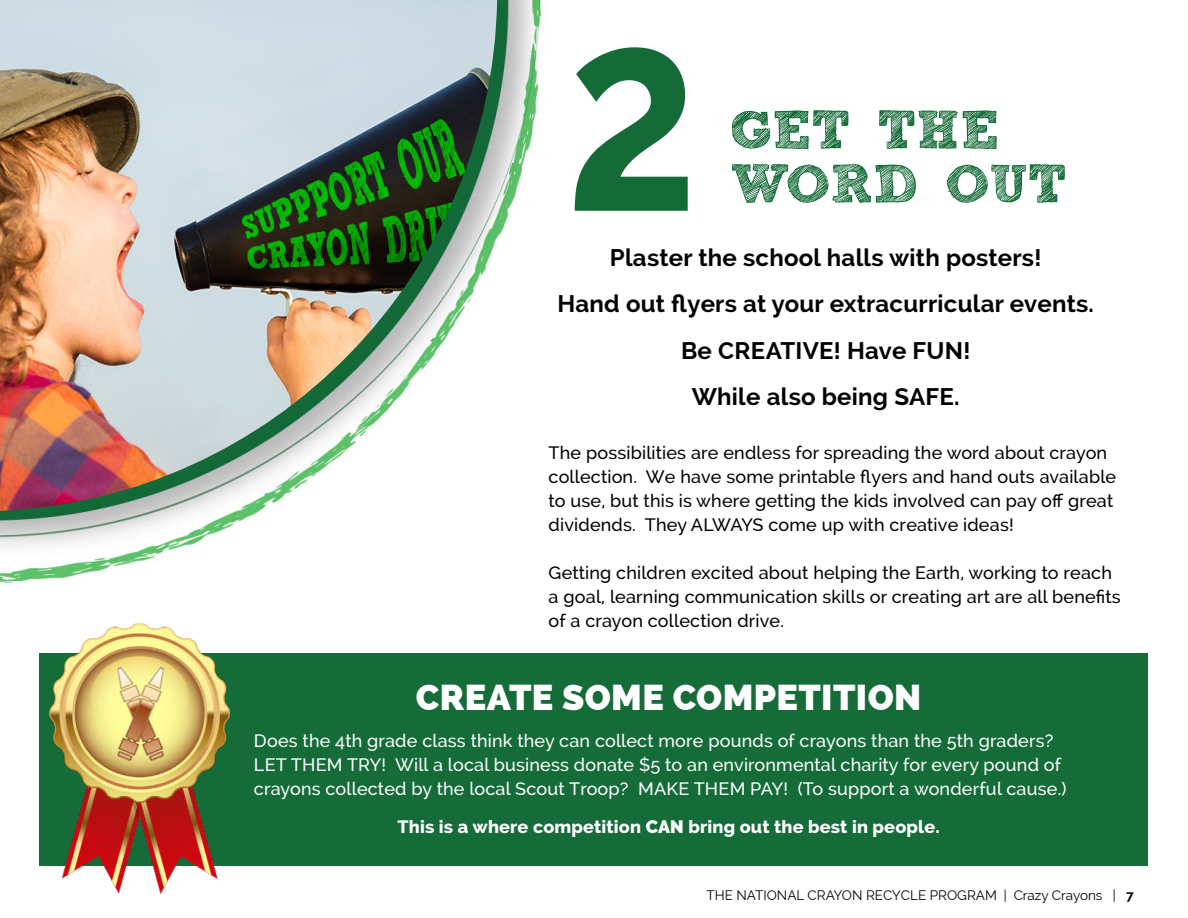
<style>
.page{position:relative;width:1188px;height:918px;background:#fff}
.page>*{position:absolute;margin:0;border:0;box-sizing:border-box;transform-origin:0 0}
.t1{font:700 281.25px "Raleway";color:#146b38;scale:.83 1}
.t2{font:700 54px "freeversion Sketch Block";color:#146b38}
.t3{font:800 36px "Raleway";letter-spacing:.01em;color:#fff}
.t4{font:700 24px/46.5px "Raleway";letter-spacing:.01em;color:#000;text-align:center}
.t5{font:500 18px/24px "Raleway";letter-spacing:.01em;color:#000}
.t6{font:500 18px/24px "Raleway";letter-spacing:.01em;color:#fff}
.t7{font:800 18px "Raleway";letter-spacing:.01em;color:#fff}
.t8{font:13.5px "Raleway";color:#000}
.s1{font-weight:900}
.s2{font-weight:700}
</style>
<div class="page">
<img style="left:0;top:0;width:1148px;height:866px">
<img style="left:0;top:0;width:497px;height:511px">
<div style="left:40px;top:653px;width:1108px;height:212px;background:#156c39"></div>
<img style="left:50px;top:623px;width:179px;height:271px">
<h1 class="t1" style="left:565px;top:3px;width:162px">2</h1>
<h2 class="t2" style="left:730px;top:110px;width:271px">GET THE</h2>
<h2 class="t2" style="left:730px;top:164px;width:338px">WORD OUT</h2>
<h3 class="t4" style="left:557px;top:237px;width:538px">Plaster the school halls with posters!<br>Hand out flyers at your extracurricular events.<br>Be CREATIVE! Have FUN!<br>While also being SAFE.</h3>
<p class="t5" style="left:549px;top:442px;width:569px">The possibilities are endless for spreading the word about crayon collection. We have some printable flyers and hand outs available to use, but this is where getting the kids involved can pay off great dividends. They ALWAYS come up with creative ideas!</p>
<p class="t5" style="left:549px;top:562px;width:574px">Getting children excited about helping the Earth, working to reach a goal, learning communication skills or creating art are all benefits of a crayon collection drive.</p>
<h3 class="t3" style="left:416px;top:683px;width:507px">CREATE SOME COMPETITION</h3>
<p class="t6" style="left:254px;top:729px;width:814px">Does the 4th grade class think they can collect more pounds of crayons than the 5th graders?<br>LET THEM TRY! Will a local business donate $5 to an environmental charity for every pound of crayons collected by the local Scout Troop? MAKE THEM PAY! (To support a wonderful cause.)</p>
<p class="t7" style="left:397px;top:820px;width:544px">This is a where competition <span class="s1">CAN</span> bring out the best in people.</p>
<p class="t8" style="left:706px;top:889px;width:429px">THE NATIONAL CRAYON RECYCLE PROGRAM | Crazy Crayons | <span class="s2">7</span></p>
</div>
